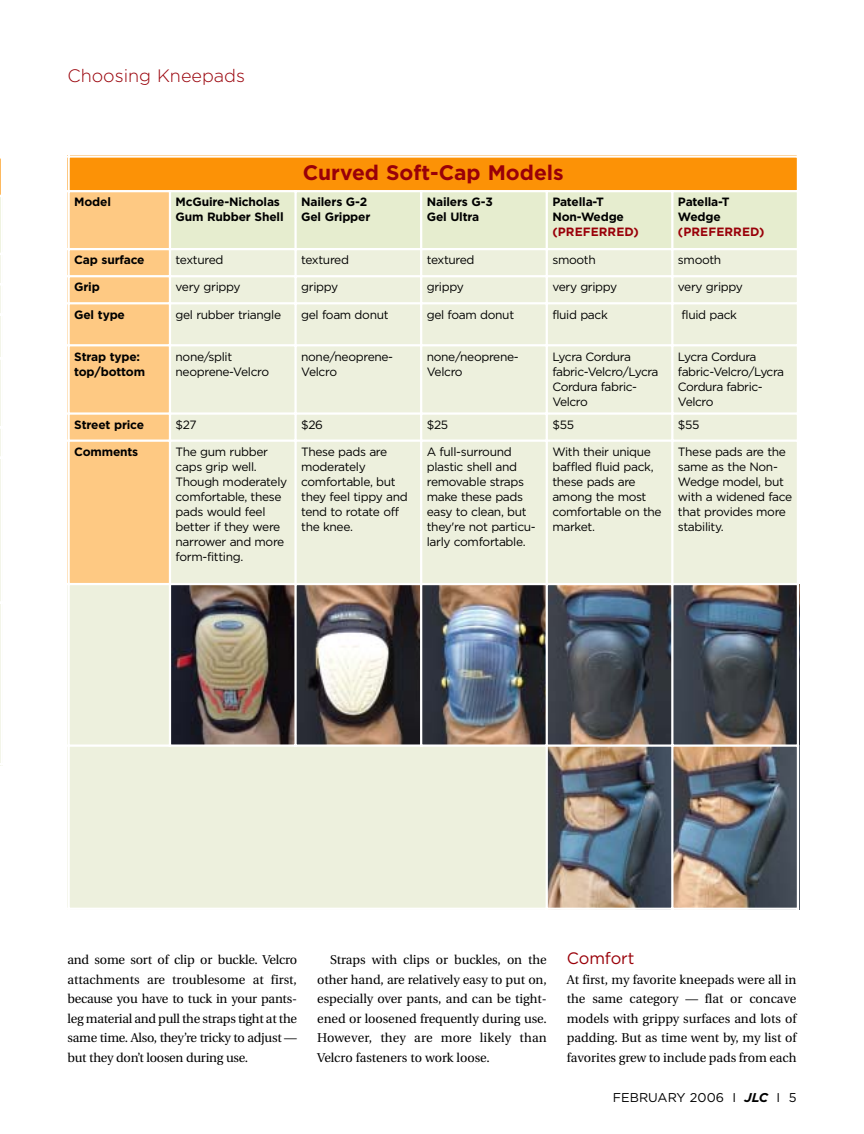
<style>
.page{position:relative;width:864px;height:1134px;background:#fff}
.page>*{position:absolute;margin:0;border:0;box-sizing:border-box;transform-origin:0 0}
.t1{font:700 21px "Gotham";color:#990009}
.t2{font:300 18px "Gotham";color:#990009}
.t3{font:16.5px "Gotham";letter-spacing:-.005em;color:#990009}
.t4{font:12.75px/19.5px "Utopia";letter-spacing:-.005em;color:#000;text-align:justify}
.t5{font:12.75px "Gotham";color:#000}
.t6{font:12px/15px "Gotham";letter-spacing:-.03em;color:#000}
.t7{font:700 12px/15px "Gotham";letter-spacing:-.015em;color:#000}
.t8{font:700 12px "Gotham";letter-spacing:.005em;color:#990009}
.s1{font-weight:700;font-style:italic}
</style>
<div class="page">
<hr style="left:0;top:156px;width:2px;height:40px;background:#fc9206">
<hr style="left:0;top:196px;width:3px;height:58px;background:#e6edcf">
<hr style="left:0;top:254px;width:3px;height:511px;background:#edf0dd">
<hr style="left:1px;top:156px;width:2px;height:609px;background:#fff">
<div style="left:68px;top:155px;width:730px;height:36px;background:#fc9206"></div>
<div style="left:68px;top:191px;width:102px;height:58px;background:#fec983"></div>
<div style="left:170px;top:191px;width:126px;height:58px;background:#e6edcf"></div>
<div style="left:296px;top:191px;width:125px;height:58px;background:#e6edcf"></div>
<div style="left:421px;top:191px;width:126px;height:58px;background:#e6edcf"></div>
<div style="left:547px;top:191px;width:125px;height:58px;background:#e6edcf"></div>
<div style="left:672px;top:191px;width:127px;height:58px;background:#e6edcf"></div>
<div style="left:68px;top:249px;width:102px;height:27px;background:#fec983"></div>
<div style="left:170px;top:249px;width:126px;height:27px;background:#edf0dd"></div>
<div style="left:296px;top:249px;width:125px;height:27px;background:#edf0dd"></div>
<div style="left:421px;top:249px;width:126px;height:27px;background:#edf0dd"></div>
<div style="left:547px;top:249px;width:125px;height:27px;background:#edf0dd"></div>
<div style="left:672px;top:249px;width:127px;height:27px;background:#edf0dd"></div>
<div style="left:68px;top:276px;width:102px;height:27px;background:#fec983"></div>
<div style="left:170px;top:276px;width:126px;height:27px;background:#edf0dd"></div>
<div style="left:296px;top:276px;width:125px;height:27px;background:#edf0dd"></div>
<div style="left:421px;top:276px;width:126px;height:27px;background:#edf0dd"></div>
<div style="left:547px;top:276px;width:125px;height:27px;background:#edf0dd"></div>
<div style="left:672px;top:276px;width:127px;height:27px;background:#edf0dd"></div>
<div style="left:68px;top:303px;width:102px;height:42px;background:#fec983"></div>
<div style="left:170px;top:303px;width:126px;height:42px;background:#edf0dd"></div>
<div style="left:296px;top:303px;width:125px;height:42px;background:#edf0dd"></div>
<div style="left:421px;top:303px;width:126px;height:42px;background:#edf0dd"></div>
<div style="left:547px;top:303px;width:125px;height:42px;background:#edf0dd"></div>
<div style="left:672px;top:303px;width:127px;height:42px;background:#edf0dd"></div>
<div style="left:68px;top:345px;width:102px;height:69px;background:#fec983"></div>
<div style="left:170px;top:345px;width:126px;height:69px;background:#edf0dd"></div>
<div style="left:296px;top:345px;width:125px;height:69px;background:#edf0dd"></div>
<div style="left:421px;top:345px;width:126px;height:69px;background:#edf0dd"></div>
<div style="left:547px;top:345px;width:125px;height:69px;background:#edf0dd"></div>
<div style="left:672px;top:345px;width:127px;height:69px;background:#edf0dd"></div>
<div style="left:68px;top:414px;width:102px;height:27px;background:#fec983"></div>
<div style="left:170px;top:414px;width:126px;height:27px;background:#edf0dd"></div>
<div style="left:296px;top:414px;width:125px;height:27px;background:#edf0dd"></div>
<div style="left:421px;top:414px;width:126px;height:27px;background:#edf0dd"></div>
<div style="left:547px;top:414px;width:125px;height:27px;background:#edf0dd"></div>
<div style="left:672px;top:414px;width:127px;height:27px;background:#edf0dd"></div>
<div style="left:68px;top:441px;width:102px;height:143px;background:#fec983"></div>
<div style="left:170px;top:441px;width:126px;height:143px;background:#edf0dd"></div>
<div style="left:296px;top:441px;width:125px;height:143px;background:#edf0dd"></div>
<div style="left:421px;top:441px;width:126px;height:143px;background:#edf0dd"></div>
<div style="left:547px;top:441px;width:125px;height:143px;background:#edf0dd"></div>
<div style="left:672px;top:441px;width:127px;height:143px;background:#edf0dd"></div>
<div style="left:68px;top:584px;width:102px;height:162px;background:#edf0dd"></div>
<img style="left:171px;top:585px;width:123px;height:159px">
<img style="left:297px;top:585px;width:123px;height:159px">
<img style="left:422px;top:585px;width:124px;height:159px">
<img style="left:548px;top:585px;width:123px;height:159px">
<img style="left:673px;top:585px;width:124px;height:159px">
<div style="left:68px;top:746px;width:479px;height:164px;background:#edf0dd"></div>
<img style="left:548px;top:747px;width:123px;height:161px">
<img style="left:673px;top:747px;width:124px;height:161px">
<hr style="left:68px;top:155px;width:2px;height:755px;background:#fff">
<hr style="left:169px;top:190px;width:2px;height:557px;background:#fff">
<hr style="left:294px;top:190px;width:3px;height:557px;background:#fff">
<hr style="left:420px;top:190px;width:2px;height:557px;background:#fff">
<hr style="left:546px;top:190px;width:2px;height:720px;background:#fff">
<hr style="left:671px;top:190px;width:2px;height:720px;background:#fff">
<hr style="left:797px;top:155px;width:2px;height:755px;background:#fff">
<hr style="left:68px;top:155px;width:731px;height:3px;background:#fff">
<hr style="left:68px;top:190px;width:731px;height:2px;background:#fff">
<hr style="left:68px;top:248px;width:731px;height:2px;background:#fff">
<hr style="left:68px;top:275px;width:731px;height:2px;background:#fff">
<hr style="left:68px;top:302px;width:731px;height:2px;background:#fff">
<hr style="left:68px;top:344px;width:731px;height:2px;background:#fff">
<hr style="left:68px;top:412px;width:731px;height:3px;background:#fff">
<hr style="left:68px;top:440px;width:731px;height:2px;background:#fff">
<hr style="left:68px;top:583px;width:731px;height:2px;background:#fff">
<hr style="left:68px;top:744px;width:731px;height:3px;background:#fff">
<hr style="left:68px;top:908px;width:731px;height:2px;background:#fff">
<h2 class="t2" style="left:68px;top:69px;width:179px">Choosing Kneepads</h2>
<h1 class="t1" style="left:303px;top:165px;width:263px">Curved Soft-Cap Models</h1>
<p class="t7" style="left:74px;top:195px;width:38px">Model</p>
<p class="t7" style="left:176px;top:195px;width:110px">McGuire-Nicholas<br>Gum Rubber Shell</p>
<p class="t7" style="left:301px;top:195px;width:71px">Nailers G-2<br>Gel Gripper</p>
<p class="t7" style="left:427px;top:195px;width:68px">Nailers G-3<br>Gel Ultra</p>
<p class="t7" style="left:552px;top:195px;width:73px">Patella-T<br>Non-Wedge</p>
<p class="t8" style="left:552px;top:228px;width:88px">(PREFERRED)</p>
<p class="t7" style="left:678px;top:195px;width:53px">Patella-T<br>Wedge</p>
<p class="t8" style="left:678px;top:228px;width:88px">(PREFERRED)</p>
<p class="t7" style="left:74px;top:253px;width:72px">Cap surface</p>
<p class="t6" style="left:176px;top:253px;width:49px">textured</p>
<p class="t6" style="left:301px;top:253px;width:49px">textured</p>
<p class="t6" style="left:427px;top:253px;width:49px">textured</p>
<p class="t6" style="left:552px;top:253px;width:45px">smooth</p>
<p class="t6" style="left:678px;top:253px;width:45px">smooth</p>
<p class="t7" style="left:74px;top:281px;width:27px">Grip</p>
<p class="t6" style="left:176px;top:281px;width:66px">very grippy</p>
<p class="t6" style="left:301px;top:281px;width:38px">grippy</p>
<p class="t6" style="left:427px;top:281px;width:38px">grippy</p>
<p class="t6" style="left:552px;top:281px;width:66px">very grippy</p>
<p class="t6" style="left:678px;top:281px;width:66px">very grippy</p>
<p class="t7" style="left:74px;top:308px;width:52px">Gel type</p>
<p class="t6" style="left:176px;top:308px;width:107px">gel rubber triangle</p>
<p class="t6" style="left:301px;top:308px;width:89px">gel foam donut</p>
<p class="t6" style="left:427px;top:308px;width:89px">gel foam donut</p>
<p class="t6" style="left:552px;top:308px;width:57px">fluid pack</p>
<p class="t6" style="left:682px;top:308px;width:57px">fluid pack</p>
<p class="t7" style="left:74px;top:350px;width:72px">Strap type: top/bottom</p>
<p class="t6" style="left:176px;top:350px;width:95px">none/split neoprene-Velcro</p>
<p class="t6" style="left:301px;top:350px;width:93px">none/neoprene-<br>Velcro</p>
<p class="t6" style="left:427px;top:350px;width:93px">none/neoprene-<br>Velcro</p>
<p class="t6" style="left:552px;top:350px;width:108px">Lycra Cordura fabric-Velcro/Lycra<br>Cordura fabric-<br>Velcro</p>
<p class="t6" style="left:678px;top:350px;width:108px">Lycra Cordura fabric-Velcro/Lycra<br>Cordura fabric-<br>Velcro</p>
<p class="t7" style="left:74px;top:418px;width:71px">Street price</p>
<p class="t6" style="left:176px;top:418px;width:23px">$27</p>
<p class="t6" style="left:301px;top:418px;width:23px">$26</p>
<p class="t6" style="left:427px;top:418px;width:23px">$25</p>
<p class="t6" style="left:552px;top:418px;width:23px">$55</p>
<p class="t6" style="left:678px;top:418px;width:23px">$55</p>
<p class="t7" style="left:74px;top:445px;width:66px">Comments</p>
<p class="t6" style="left:176px;top:445px;width:113px">The gum rubber caps grip well.<br>Though moderately comfortable, these pads would feel better if they were narrower and more form-fitting.</p>
<p class="t6" style="left:301px;top:445px;width:108px">These pads are moderately comfortable, but they feel tippy and tend to rotate off the knee.</p>
<p class="t6" style="left:427px;top:445px;width:111px">A full-surround plastic shell and removable straps make these pads easy to clean, but they're not particu&shy;larly comfortable.</p>
<p class="t6" style="left:552px;top:445px;width:111px">With their unique baffled fluid pack, these pads are among the most comfortable on the market.</p>
<p class="t6" style="left:678px;top:445px;width:116px">These pads are the same as the Non-<br>Wedge model, but with a widened face that provides more stability.</p>
<p class="t4" style="left:68px;top:952px;width:231px">and some sort of clip or buckle. Velcro attachments are troublesome at first, because you have to tuck in your pants&shy;leg material and pull the straps tight at the same time. Also, they’re tricky to adjust — but they don’t loosen during use.</p>
<p class="t4" style="left:317px;top:952px;width:231px;text-indent:13px">Straps with clips or buckles, on the other hand, are relatively easy to put on, especially over pants, and can be tight&shy;ened or loosened frequently during use.<br>However, they are more likely than Velcro fasteners to work loose.</p>
<h3 class="t3" style="left:567px;top:952px;width:69px">Comfort</h3>
<p class="t4" style="left:567px;top:971px;width:231px">At first, my favorite kneepads were all in the same category — flat or concave models with grippy surfaces and lots of padding. But as time went by, my list of favorites grew to include pads from each</p>
<p class="t5" style="left:613px;top:1093px;width:185px">FEBRUARY 2006 I <span class="s1">JLC</span> I 5</p>
</div>
